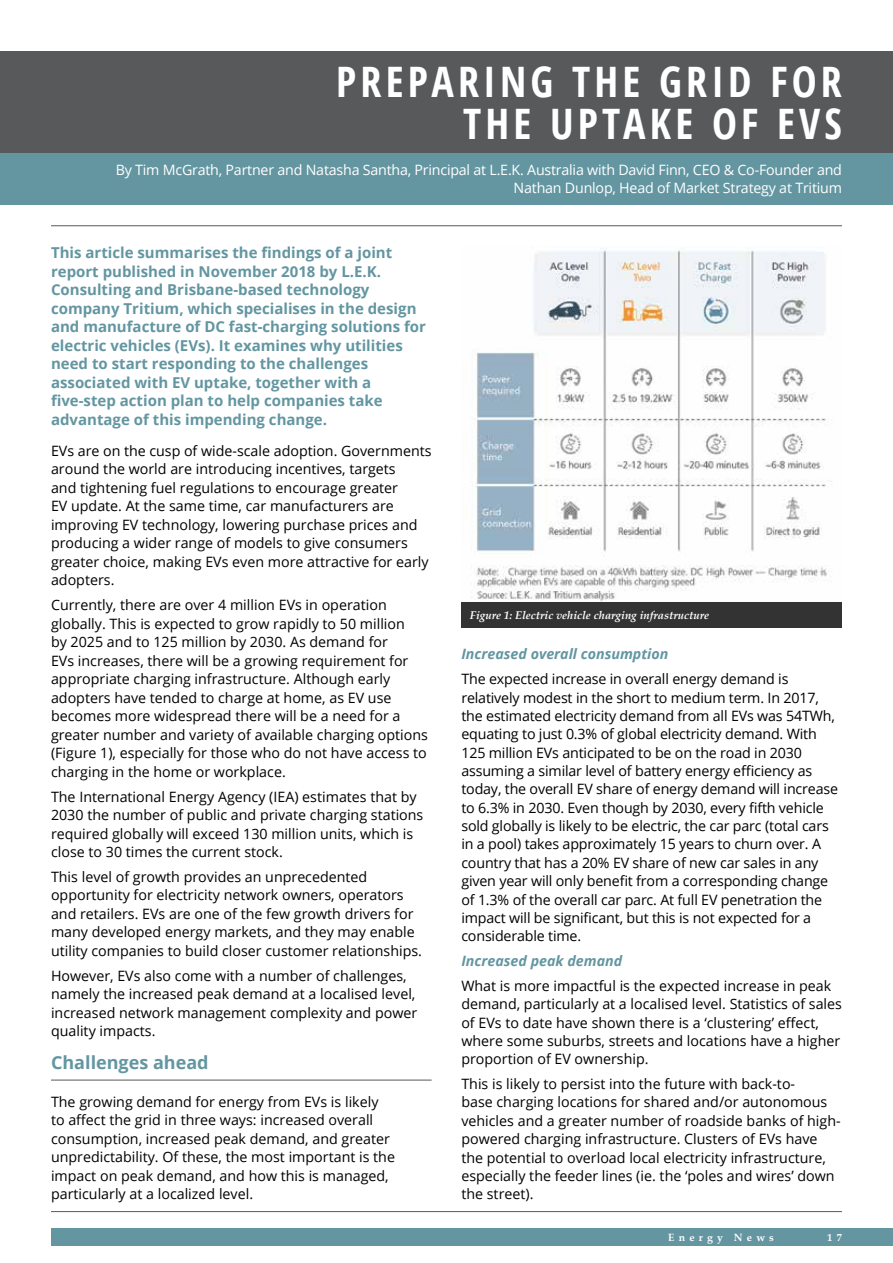
<style>
.page{position:relative;width:893px;height:1263px;background:#fff}
.page>*{position:absolute;margin:0;border:0;box-sizing:border-box;transform-origin:0 0}
.t1{font:700 condensed 42px/42px "Open Sans";letter-spacing:.1em;color:#fff}
.t2{font:700 18px "Open Sans";color:#6396a1}
.t3{font:700 15px/18.5px "Open Sans";color:#6396a1}
.t4{font:14.25px/18.5px "Open Sans";color:#000}
.t5{font:14.25px/18px "Open Sans";letter-spacing:-.015em;color:#fff;text-align:right}
.t6{font:italic 700 14.25px "Open Sans";color:#6396a1}
.t7{font:italic 700 11.25px "Palatino Linotype";color:#fff}
.t8{font:700 10.5px "Palatino Linotype";letter-spacing:.4em;color:#fff}
</style>
<div class="page">
<div style="left:51px;top:1229px;width:842px;height:17px;background:#6396a1"></div>
<hr style="left:51px;top:1211px;width:791px;height:1px;background:#58595b">
<img style="left:472px;top:248px;width:360px;height:354px">
<div style="left:0;top:51px;width:893px;height:102px;background:#58595b"></div>
<div style="left:0;top:153px;width:893px;height:51px;background:#6396a1"></div>
<hr style="left:51px;top:225px;width:791px;height:1px;background:#58595b">
<div style="left:461px;top:602px;width:381px;height:26px;background:#333"></div>
<hr style="left:51px;top:1080px;width:381px;height:1px;background:#58595b">
<h1 class="t1" style="left:463px;top:60px;width:378px;text-indent:-127px">PREPARING THE GRID FOR<br>THE UPTAKE OF EVS</h1>
<p class="t5" style="left:116px;top:160px;width:728px">By Tim McGrath, Partner and Natasha Santha, Principal at L.E.K. Australia with David Finn, CEO &amp; Co-Founder and<br>Nathan Dunlop, Head of Market Strategy at Tritium</p>
<p class="t3" style="left:51px;top:243px;width:376px">This article summarises the findings of a joint report published in November 2018 by L.E.K.<br>Consulting and Brisbane-based technology company Tritium, which specialises in the design and manufacture of DC fast-charging solutions for electric vehicles (EVs). It examines why utilities need to start responding to the challenges associated with EV uptake, together with a five-step action plan to help companies take advantage of this impending change.</p>
<p class="t4" style="left:51px;top:441px;width:382px">EVs are on the cusp of wide-scale adoption. Governments around the world are introducing incentives, targets<br>and tightening fuel regulations to encourage greater<br>EV update. At the same time, car manufacturers are improving EV technology, lowering purchase prices and producing a wider range of models to give consumers greater choice, making EVs even more attractive for early adopters.</p>
<p class="t4" style="left:51px;top:595px;width:378px">Currently, there are over 4 million EVs in operation globally. This is expected to grow rapidly to 50 million<br>by 2025 and to 125 million by 2030. As demand for<br>EVs increases, there will be a growing requirement for appropriate charging infrastructure. Although early adopters have tended to charge at home, as EV use becomes more widespread there will be a need for a greater number and variety of available charging options (Figure 1), especially for those who do not have access to charging in the home or workplace.</p>
<p class="t4" style="left:51px;top:787px;width:374px">The International Energy Agency (IEA) estimates that by 2030 the number of public and private charging stations required globally will exceed 130 million units, which is close to 30 times the current stock.</p>
<p class="t4" style="left:51px;top:867px;width:372px">This level of growth provides an unprecedented opportunity for electricity network owners, operators and retailers. EVs are one of the few growth drivers for many developed energy markets, and they may enable utility companies to build closer customer relationships.</p>
<p class="t4" style="left:51px;top:966px;width:368px">However, EVs also come with a number of challenges, namely the increased peak demand at a localised level, increased network management complexity and power quality impacts.</p>
<p class="t2" style="left:51px;top:1050px;width:159px">Challenges ahead</p>
<p class="t4" style="left:51px;top:1092px;width:345px">The growing demand for energy from EVs is likely to affect the grid in three ways: increased overall consumption, increased peak demand, and greater unpredictability. Of these, the most important is the impact on peak demand, and how this is managed, particularly at a localized level.</p>
<p class="t7" style="left:470px;top:607px;width:241px">Figure 1: Electric vehicle charging infrastructure</p>
<p class="t6" style="left:461px;top:644px;width:209px">Increased overall consumption</p>
<p class="t4" style="left:461px;top:669px;width:378px">The expected increase in overall energy demand is relatively modest in the short to medium term. In 2017, the estimated electricity demand from all EVs was 54TWh, equating to just 0.3% of global electricity demand. With 125 million EVs anticipated to be on the road in 2030 assuming a similar level of battery energy efficiency as today, the overall EV share of energy demand will increase to 6.3% in 2030. Even though by 2030, every fifth vehicle sold globally is likely to be electric, the car parc (total cars in a pool) takes approximately 15 years to churn over. A country that has a 20% EV share of new car sales in any given year will only benefit from a corresponding change of 1.3% of the overall car parc. At full EV penetration the impact will be significant, but this is not expected for a considerable time.</p>
<p class="t6" style="left:461px;top:951px;width:162px">Increased peak demand</p>
<p class="t4" style="left:461px;top:976px;width:382px">What is more impactful is the expected increase in peak demand, particularly at a localised level. Statistics of sales of EVs to date have shown there is a ‘clustering’ effect, where some suburbs, streets and locations have a higher proportion of EV ownership.</p>
<p class="t4" style="left:461px;top:1074px;width:381px">This is likely to persist into the future with back-to-<br>base charging locations for shared and/or autonomous vehicles and a greater number of roadside banks of high&shy;powered charging infrastructure. Clusters of EVs have the potential to overload local electricity infrastructure, especially the feeder lines (ie. the ‘poles and wires’ down the street).</p>
<p class="t8" style="left:668px;top:1230px;width:107px">Energy News</p>
<p class="t8" style="left:827px;top:1230px;width:16px">1 7</p>
</div>
